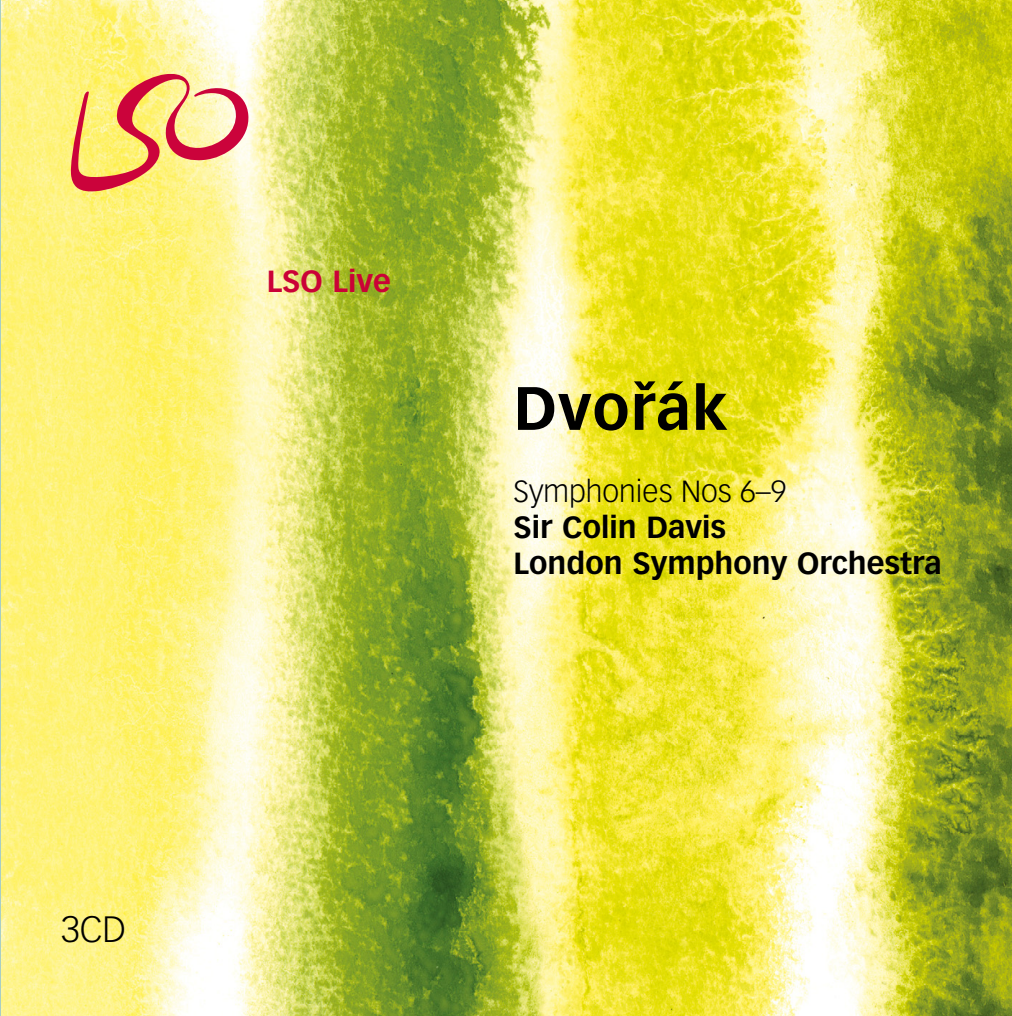
<style>
.page{position:relative;width:1012px;height:1016px;background:#fff}
.page>*{position:absolute;margin:0;border:0;box-sizing:border-box;transform-origin:0 0}
.t1{font:700 60px "Vectora LT Pro";letter-spacing:.02em;color:#000}
.t2{font:300 36px "Vectora LT Pro";color:#000}
.t3{font:700 30px/36px "Vectora LT Pro";color:#000}
.t4{font:300 30px "Vectora LT Pro";color:#000}
.t5{font:700 30px "Vectora LT Pro";color:#ca0237}
</style>
<div class="page">
<hr style="left:0;top:0;width:2px;height:1016px;background:#a9cec3">
<img style="left:2px;top:0;width:1010px;height:1016px">
<svg style="left:70px;top:73px;width:179px;height:119px;background:#f1bd7f"></svg>
<p class="t2" style="left:61px;top:917px;width:66px">3CD</p>
<p class="t5" style="left:267px;top:271px;width:126px">LSO Live</p>
<h1 class="t1" style="left:514px;top:387px;width:215px">Dvořák</h1>
<p class="t4" style="left:514px;top:480px;width:274px">Symphonies Nos 6–9</p>
<p class="t3" style="left:514px;top:513px;width:429px">Sir Colin Davis<br>London Symphony Orchestra</p>
</div>
